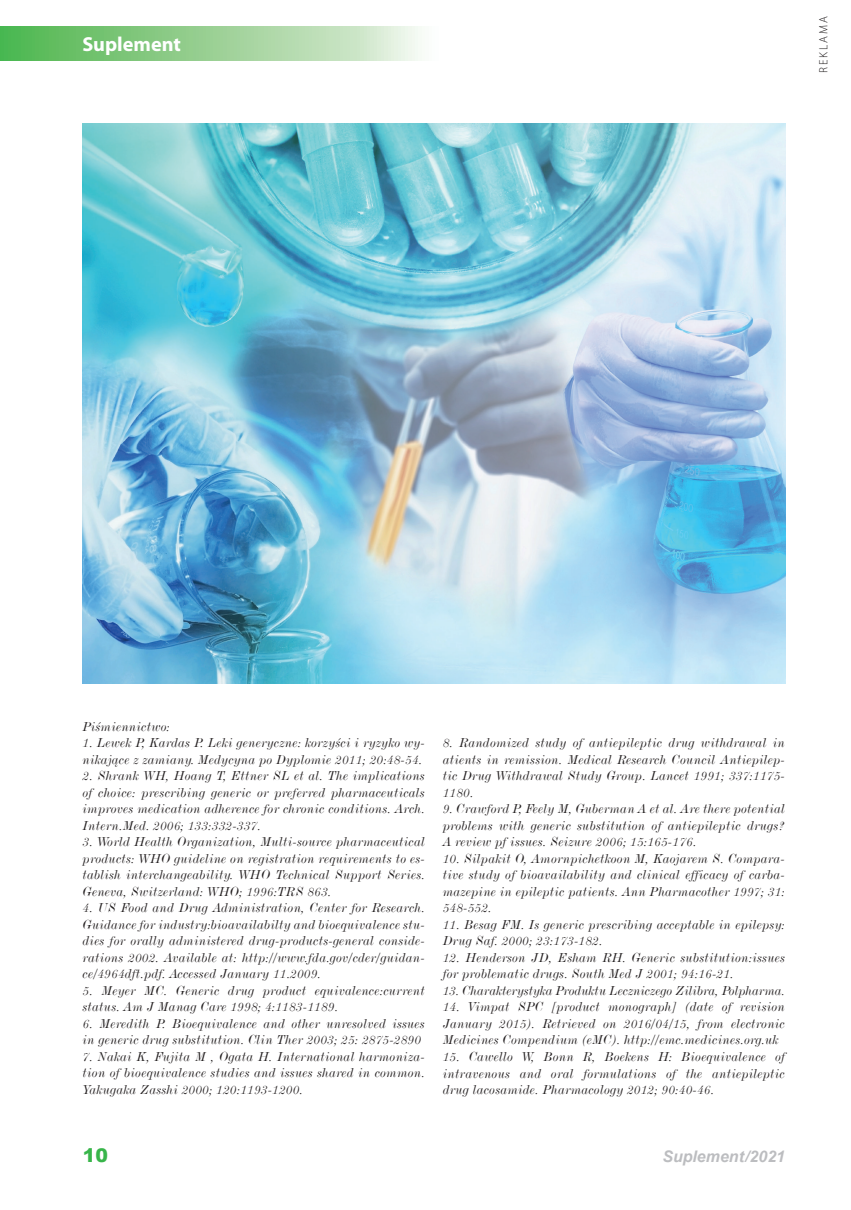
<style>
.page{position:relative;width:851px;height:1210px;background:#fff}
.page>*{position:absolute;margin:0;border:0;box-sizing:border-box;transform-origin:0 0}
.t1{font:700 20.25px "Myriad Pro";color:#fff}
.t2{font:900 18.9px "Arial";color:#38b54a}
.t3{font:italic 700 15.9px "Arial";color:#bcbdc0}
.t4{font:italic 13.5px/16.5px "De Vinne EU";letter-spacing:.025em;color:#231f20;text-align:justify}
.t5{font:300 12px "Myriad Pro";color:#231f20}
</style>
<div class="page">
<svg style="left:0;top:27px;width:418px;height:34px;background:#99d195"></svg>
<img style="left:83px;top:124px;width:701px;height:559px">
<h1 class="t1" style="left:82px;top:31px;width:100px">Suplement</h1>
<p class="t5" style="left:815px;top:73px;width:58px;rotate:-90deg">R E K L A M A</p>
<p class="t4" style="left:83px;top:718px;width:89px">Piśmiennictwo:</p>
<p class="t4" style="left:83px;top:734px;width:343px">1. Lewek P, Kardas P. Leki generyczne: korzyści i ryzyko wy&shy;nikające z zamiany. Medycyna po Dyplomie 2011; 20:48-54.</p>
<p class="t4" style="left:83px;top:767px;width:343px">2. Shrank WH, Hoang T, Ettner SL et al. The implications of choice: prescribing generic or preferred pharmaceuticals improves medication adherence for chronic conditions. Arch.<br>Intern.Med. 2006; 133:332-337.</p>
<p class="t4" style="left:83px;top:833px;width:343px">3. World Health Organization, Multi-source pharmaceutical products: WHO guideline on registration requirements to es&shy;tablish interchangeability. WHO Technical Support Series.<br>Geneva, Switzerland: WHO; 1996:TRS 863.</p>
<p class="t4" style="left:83px;top:899px;width:343px">4. US Food and Drug Administration, Center for Research.<br>Guidance for industry:bioavailabilty and bioequivalence stu&shy;dies for orally administered drug-products-general conside&shy;rations 2002. Available at: http://www.fda.gov/cder/guidan&shy;ce/4964dft.pdf. Accessed January 11.2009.</p>
<p class="t4" style="left:83px;top:982px;width:343px">5. Meyer MC. Generic drug product equivalence:current status. Am J Manag Care 1998; 4:1183-1189.</p>
<p class="t4" style="left:83px;top:1015px;width:343px">6. Meredith P. Bioequivalence and other unresolved issues in generic drug substitution. Clin Ther 2003; 25: 2875-2890</p>
<p class="t4" style="left:83px;top:1048px;width:343px">7. Nakai K, Fujita M , Ogata H. International harmoniza&shy;tion of bioequivalence studies and issues shared in common.<br>Yakugaka Zasshi 2000; 120:1193-1200.</p>
<p class="t4" style="left:443px;top:734px;width:343px">8. Randomized study of antiepileptic drug withdrawal in atients in remission. Medical Research Council Antiepilep&shy;tic Drug Withdrawal Study Group. Lancet 1991; 337:1175- 1180.</p>
<p class="t4" style="left:443px;top:800px;width:343px">9. Crawford P, Feely M, Guberman A et al. Are there potential problems with generic substitution of antiepileptic drugs?<br>A review pf issues. Seizure 2006; 15:165-176.</p>
<p class="t4" style="left:443px;top:850px;width:343px">10. Silpakit O, Amornpichetkoon M, Kaojarem S. Compara&shy;tive study of bioavailability and clinical efficacy of carba&shy;mazepine in epileptic patients. Ann Pharmacother 1997; 31:<br>548-552.</p>
<p class="t4" style="left:443px;top:916px;width:343px">11. Besag FM. Is generic prescribing acceptable in epilepsy:<br>Drug Saf. 2000; 23:173-182.</p>
<p class="t4" style="left:443px;top:949px;width:343px">12. Henderson JD, Esham RH. Generic substitution:issues for problematic drugs. South Med J 2001; 94:16-21.</p>
<p class="t4" style="left:443px;top:982px;width:343px">13. Charakterystyka Produktu Leczniczego Zilibra, Polpharma.</p>
<p class="t4" style="left:443px;top:998px;width:343px">14. Vimpat SPC [product monograph] (date of revision January 2015). Retrieved on 2016/04/15, from electronic Medicines Compendium (eMC). http://emc.medicines.org.uk</p>
<p class="t4" style="left:443px;top:1048px;width:343px">15. Cawello W, Bonn R, Boekens H: Bioequivalence of intravenous and oral formulations of the antiepileptic drug lacosamide. Pharmacology 2012; 90:40-46.</p>
<h2 class="t2" style="left:83px;top:1141px;width:27px">10</h2>
<p class="t3" style="left:662px;top:1145px;width:124px">Suplement/2021</p>
</div>
